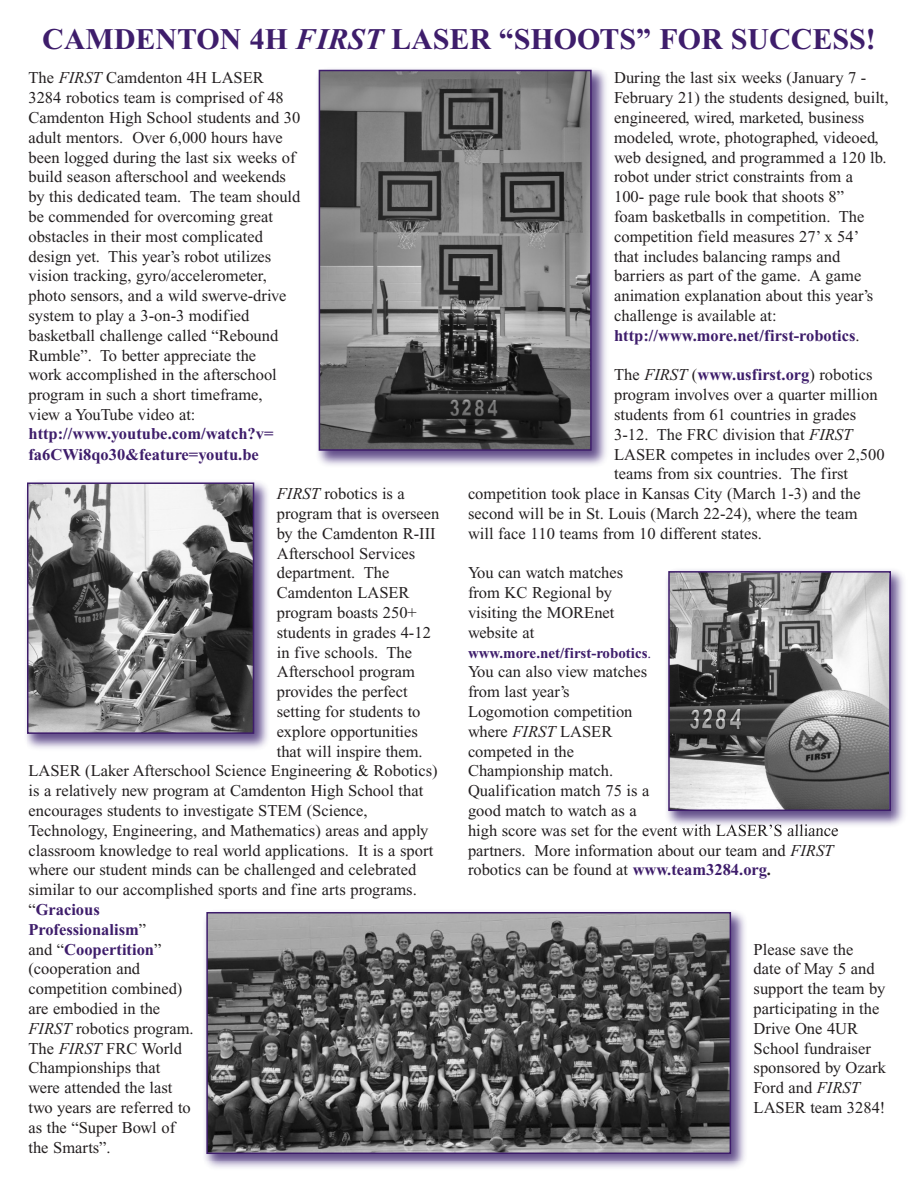
<style>
.page{position:relative;width:918px;height:1188px;background:#fff}
.page>*{position:absolute;margin:0;border:0;box-sizing:border-box;transform-origin:0 0}
.t1{font:700 30px "Times New Roman";color:#3e1d6b}
.t2{font:16.5px/19.8px "Times New Roman";color:#231f20}
.t3{font:700 16.5px/20.1px "Times New Roman";color:#3e1d6b}
.t4{font:700 15px "Times New Roman";color:#3e1d6b}
.s1{font-style:italic}
.s2{font-weight:400;color:#231f20}
.s3{font-weight:700;color:#3e1d6b}
.s4{font-weight:400;font-style:italic;color:#231f20}
.s5{font-weight:400}
.s6{font-weight:700}
</style>
<div class="page">
<img style="left:205px;top:911px;width:540px;height:257px">
<img style="left:209px;top:915px;width:519px;height:236px">
<div style="left:206px;top:912px;width:525px;height:242px;border:2px solid #3e1d6b"></div>
<img style="left:26px;top:482px;width:242px;height:267px">
<img style="left:30px;top:485px;width:221px;height:246px">
<div style="left:27px;top:482px;width:227px;height:252px;border:2px solid #3e1d6b"></div>
<img style="left:318px;top:69px;width:288px;height:397px">
<img style="left:322px;top:73px;width:267px;height:375px">
<div style="left:319px;top:70px;width:273px;height:381px;border:2px solid #3e1d6b"></div>
<img style="left:661px;top:570px;width:243px;height:260px">
<img style="left:671px;top:574px;width:217px;height:234px">
<div style="left:668px;top:571px;width:223px;height:240px;border:2px solid #3e1d6b"></div>
<h1 class="t1" style="left:42px;top:28px;width:835px">CAMDENTON 4H <span class="s1">FIRST</span> LASER “SHOOTS” FOR SUCCESS!</h1>
<p class="t2" style="left:28px;top:69px;width:273px">The <span class="s1">FIRST</span> Camdenton 4H LASER 3284 robotics team is comprised of 48<br>Camdenton High School students and 30 adult mentors. Over 6,000 hours have been logged during the last six weeks of build season afterschool and weekends by this dedicated team. The team should be commended for overcoming great obstacles in their most complicated design yet. This year’s robot utilizes vision tracking, gyro/accelerometer, photo sensors, and a wild swerve-drive system to play a 3-on-3 modified basketball challenge called “Rebound Rumble”. To better appreciate the<br>work accomplished in the afterschool program in such a short timeframe,<br>view a YouTube video at:</p>
<p class="t3" style="left:28px;top:426px;width:247px">http://www.youtube.com/watch?v= fa6CWi8qo30&amp;feature=youtu.be</p>
<p class="t2" style="left:277px;top:485px;width:130px"><span class="s1">FIRST</span> robotics is a</p>
<p class="t2" style="left:277px;top:505px;width:164px">program that is overseen</p>
<p class="t2" style="left:277px;top:525px;width:160px">by the Camdenton R-III</p>
<p class="t2" style="left:277px;top:545px;width:140px">Afterschool Services</p>
<p class="t2" style="left:277px;top:564px;width:114px">department. The</p>
<p class="t2" style="left:277px;top:584px;width:134px">Camdenton LASER</p>
<p class="t2" style="left:277px;top:604px;width:142px">program boasts 250+</p>
<p class="t2" style="left:277px;top:624px;width:156px">students in grades 4-12</p>
<p class="t2" style="left:277px;top:644px;width:137px">in five schools. The</p>
<p class="t2" style="left:277px;top:663px;width:140px">Afterschool program</p>
<p class="t2" style="left:277px;top:683px;width:133px">provides the perfect</p>
<p class="t2" style="left:277px;top:703px;width:145px">setting for students to</p>
<p class="t2" style="left:277px;top:723px;width:143px">explore opportunities</p>
<p class="t2" style="left:277px;top:743px;width:148px">that will inspire them.</p>
<p class="t2" style="left:29px;top:762px;width:411px">LASER (Laker Afterschool Science Engineering &amp; Robotics)</p>
<p class="t2" style="left:29px;top:782px;width:396px">is a relatively new program at Camdenton High School that</p>
<p class="t2" style="left:29px;top:802px;width:341px">encourages students to investigate STEM (Science,</p>
<p class="t2" style="left:29px;top:822px;width:401px">Technology, Engineering, and Mathematics) areas and apply</p>
<p class="t2" style="left:29px;top:842px;width:406px">classroom knowledge to real world applications. It is a sport</p>
<p class="t2" style="left:29px;top:861px;width:389px">where our student minds can be challenged and celebrated</p>
<p class="t2" style="left:29px;top:881px;width:390px">similar to our accomplished sports and fine arts programs.</p>
<p class="t3" style="left:29px;top:901px;width:73px"><span class="s2">“</span>Gracious</p>
<p class="t3" style="left:29px;top:921px;width:119px">Professionalism<span class="s2">”</span></p>
<p class="t3" style="left:29px;top:941px;width:134px"><span class="s2">and “</span>Coopertition<span class="s2">”</span></p>
<p class="t2" style="left:28px;top:960px;width:113px">(cooperation and</p>
<p class="t2" style="left:28px;top:980px;width:155px">competition combined)</p>
<p class="t2" style="left:28px;top:1000px;width:133px">are embodied in the</p>
<p class="t2" style="left:28px;top:1020px;width:167px"><span class="s1">FIRST</span> robotics program.</p>
<p class="t2" style="left:28px;top:1040px;width:155px">The <span class="s1">FIRST</span> FRC World</p>
<p class="t2" style="left:29px;top:1059px;width:133px">Championships that</p>
<p class="t2" style="left:29px;top:1079px;width:146px">were attended the last</p>
<p class="t2" style="left:29px;top:1099px;width:164px">two years are referred to</p>
<p class="t2" style="left:29px;top:1119px;width:148px">as the “Super Bowl of</p>
<p class="t2" style="left:29px;top:1139px;width:84px">the Smarts”.</p>
<p class="t2" style="left:614px;top:69px;width:276px">During the last six weeks (January 7 - February 21) the students designed, built, engineered, wired, marketed, business modeled, wrote, photographed, videoed, web designed, and programmed a 120 lb. robot under strict constraints from a<br>100- page rule book that shoots 8”<br>foam basketballs in competition. The competition field measures 27’ x 54’<br>that includes balancing ramps and barriers as part of the game. A game animation explanation about this year’s challenge is available at: <span class="s3">http://www.more.net/first-robotics</span>.</p>
<p class="t3" style="left:614px;top:366px;width:260px"><span class="s2">The</span> <span class="s4">FIRST</span> <span class="s2">(</span>www.usfirst.org<span class="s2">) robotics</span></p>
<p class="t2" style="left:614px;top:386px;width:265px">program involves over a quarter million</p>
<p class="t2" style="left:614px;top:406px;width:244px">students from 61 countries in grades</p>
<p class="t2" style="left:614px;top:426px;width:240px">3-12. The FRC division that <span class="s1">FIRST</span></p>
<p class="t2" style="left:614px;top:446px;width:272px">LASER competes in includes over 2,500</p>
<p class="t2" style="left:614px;top:465px;width:236px">teams from six countries. The first</p>
<p class="t2" style="left:468px;top:485px;width:394px">competition took place in Kansas City (March 1-3) and the</p>
<p class="t2" style="left:468px;top:505px;width:391px">second will be in St. Louis (March 22-24), where the team</p>
<p class="t2" style="left:468px;top:525px;width:296px">will face 110 teams from 10 different states.</p>
<p class="t2" style="left:468px;top:564px;width:157px">You can watch matches from KC Regional by visiting the MOREnet website at</p>
<p class="t4" style="left:468px;top:647px;width:185px">www.more.net/first-robotics<span class="s5">.</span></p>
<p class="t2" style="left:468px;top:663px;width:372px">You can also view matches<br>from last year’s<br>Logomotion competition<br>where <span class="s1">FIRST</span> LASER<br>competed in the<br>Championship match.<br>Qualification match 75 is a<br>good match to watch as a<br>high score was set for the event with LASER’S alliance partners. More information about our team and <span class="s1">FIRST </span>robotics can be found at <span class="s3">www.team3284.org</span><span class="s6">.</span></p>
<p class="t2" style="left:754px;top:941px;width:134px">Please save the<br>date of May 5 and support the team by participating in the<br>Drive One 4UR<br>School fundraiser sponsored by Ozark<br>Ford and <span class="s1">FIRST<br></span>LASER team 3284!</p>
</div>
